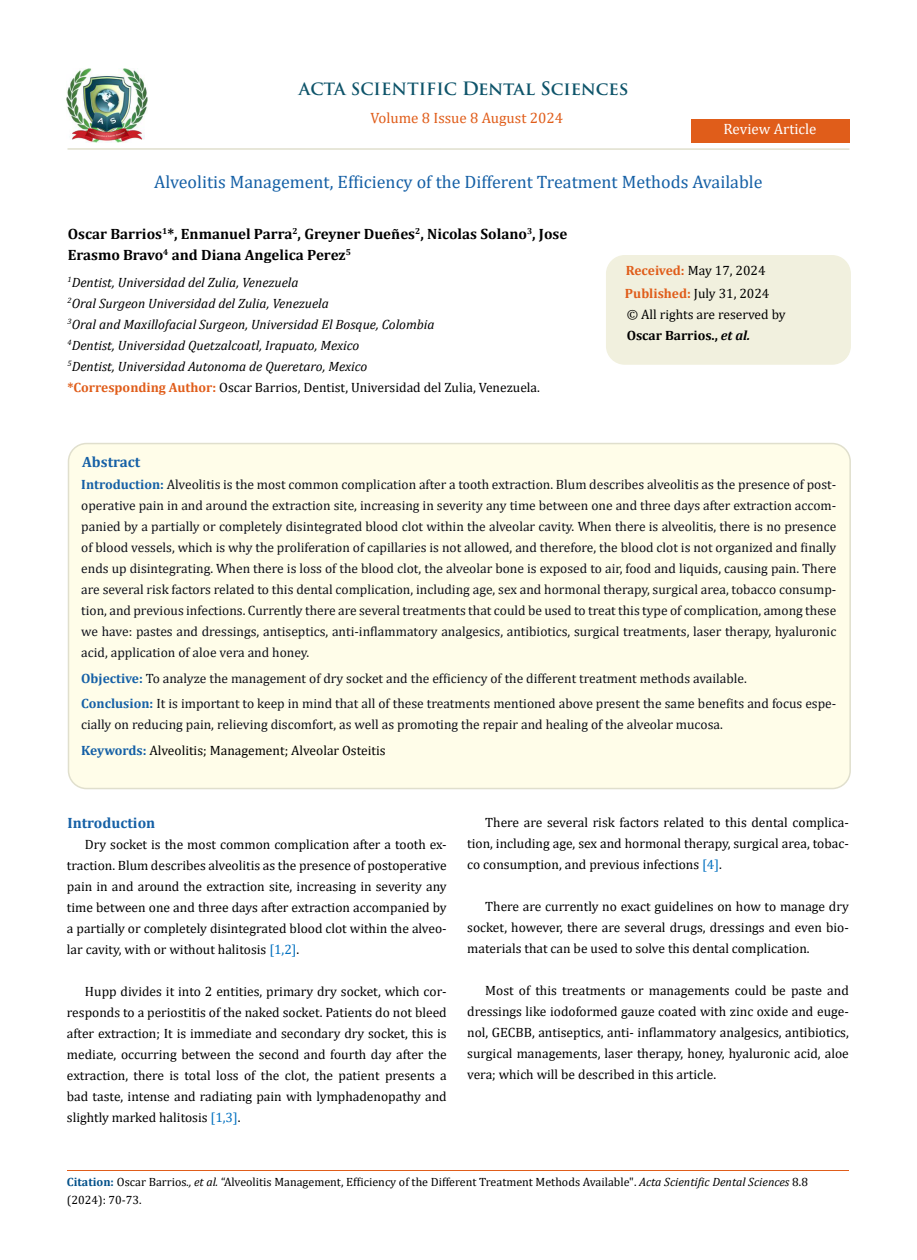
<style>
.page{position:relative;width:917px;height:1260px;background:#fff}
.page>*{position:absolute;margin:0;border:0;box-sizing:border-box;transform-origin:0 0}
.t1{font:18px "Cambria";color:#1560a6}
.t2{font:700 16.5px "Trajan Pro";color:#0e546a}
.t3{font:700 15px/21px "Cambria";color:#000}
.t4{font:15px "Cambria";color:#e05d1a}
.t5{font:700 15px "Cambria";color:#1560a6}
.t6{font:15px "Cambria";color:#fff}
.t7{font:13.5px/21px "Cambria";color:#000;text-align:justify}
.t8{font:13.5px/21px "Cambria";color:#0e101a}
.t9{font:italic 13.5px/21.1px "Cambria";color:#000}
.t10{font:12px/18px "Cambria";color:#000}
.s1{font-size:18px}
.s2{font-weight:700;font-style:normal;color:#e05d1a}
.s3{font-style:normal}
.s4{font-weight:700;color:#e05d1a}
.s5{font-weight:700}
.s6{font-weight:700;font-style:italic}
.s7{font-weight:700;color:#1560a6}
.s8{color:#000}
.s9{color:#0070c0}
.s10{font-weight:700;color:#035089}
.s11{font-style:italic}
</style>
<div class="page">
<img style="left:67px;top:68px;width:80px;height:74px">
<div style="left:690px;top:119px;width:159px;height:23px;background:#e05d1a"></div>
<div style="left:606px;top:256px;width:244px;height:108px;background:#f1f0de;border-radius:18px"></div>
<div style="left:606px;top:255px;width:244px;height:110px;border:2px solid #f1f0de;border-radius:18px"></div>
<div style="left:68px;top:444px;width:782px;height:345px;background:#fffde9;border-radius:18px"></div>
<div style="left:68px;top:443px;width:782px;height:346px;border:2px solid #e0dfcd;border-radius:18px"></div>
<hr style="left:67px;top:1171px;width:782px;height:1px;background:#e05d1a">
<hr style="left:67px;top:148px;width:782px;height:2px;background:#e0dfcd">
<p class="t2" style="left:299px;top:78px;width:331px">ACTA SCIENTIFIC <span class="s1">Dental Sciences</span></p>
<p class="t4" style="left:370px;top:109px;width:194px">Volume 8 Issue 8 August 2024</p>
<p class="t6" style="left:723px;top:120px;width:94px">Review Article</p>
<h1 class="t1" style="left:154px;top:171px;width:610px">Alveolitis Management, Efficiency of the Different Treatment Methods Available</h1>
<p class="t3" style="left:68px;top:223px;width:501px">Oscar Barrios<sup>1</sup>*, Enmanuel Parra<sup>2</sup>, Greyner Dueñes<sup>2</sup>, Nicolas Solano<sup>3</sup>, Jose<br>Erasmo Bravo<sup>4</sup> and Diana Angelica Perez<sup>5</sup></p>
<p class="t9" style="left:67px;top:271px;width:474px"><sup>1</sup>Dentist, Universidad del Zulia, Venezuela<br><sup>2</sup>Oral Surgeon Universidad del Zulia, Venezuela<br><sup>3</sup>Oral and Maxillofacial Surgeon, Universidad El Bosque, Colombia<br><sup>4</sup>Dentist, Universidad Quetzalcoatl, Irapuato, Mexico<br><sup>5</sup>Dentist, Universidad Autonoma de Queretaro, Mexico<br><span class="s2">*Corresponding Author:</span> <span class="s3">Oscar Barrios, Dentist, Universidad del Zulia, Venezuela.</span></p>
<p class="t7" style="left:625px;top:259px;width:146px;line-height:23px"><span class="s4">Received:</span> May 17, 2024<br><span class="s4">Published:</span> July 31, 2024</p>
<p class="t7" style="left:626px;top:304px;width:160px">© All rights are reserved by<br><span class="s5">Oscar Barrios.,</span> <span class="s6">et al.</span></p>
<p class="t5" style="left:82px;top:451px;width:60px">Abstract</p>
<p class="t8" style="left:81px;top:474px;width:756px;text-align:justify"><span class="s7">Introduction:</span> Alveolitis is the most common complication after a tooth extraction. Blum describes alveolitis as the presence of post&shy;operative pain in and around the extraction site, increasing in severity any time between one and three days after extraction accom&shy;panied by a partially or completely disintegrated blood clot within the alveolar cavity. When there is alveolitis, there is no presence of blood vessels, which is why the proliferation of capillaries is not allowed, and therefore, the blood clot is not organized and finally ends up disintegrating. When there is loss of the blood clot, the alveolar bone is exposed to air, food and liquids, causing pain. There are several risk factors related to this dental complication, including age, sex and hormonal therapy, surgical area, tobacco consump&shy;tion, and previous infections. Currently there are several treatments that could be used to treat this type of complication, among these we have: pastes and dressings, antiseptics, anti-inflammatory analgesics, antibiotics, surgical treatments, laser therapy, hyaluronic acid, application of aloe vera and honey.</p>
<p class="t8" style="left:81px;top:665px;width:756px;line-height:25.5px"><span class="s7">Objective:</span> To analyze the management of dry socket and the efficiency of the different treatment methods available.<br><span class="s7">Conclusion:</span> It is important to keep in mind that all of these treatments mentioned above present the same benefits and focus espe-</p>
<p class="t8" style="left:81px;top:712px;width:643px;line-height:25.5px">cially on reducing pain, relieving discomfort, as well as promoting the repair and healing of the alveolar mucosa.<br><span class="s7">Keywords:</span> <span class="s8">Alveolitis; Management; Alveolar Osteitis</span></p>
<p class="t5" style="left:67px;top:812px;width:89px">Introduction</p>
<p class="t7" style="left:67px;top:834px;width:381px;text-indent:18px">Dry socket is the most common complication after a tooth ex&shy;traction. Blum describes alveolitis as the presence of postoperative pain in and around the extraction site, increasing in severity any time between one and three days after extraction accompanied by a partially or completely disintegrated blood clot within the alveo&shy;lar cavity, with or without halitosis <span class="s9">[1,2]</span>.</p>
<p class="t7" style="left:67px;top:981px;width:381px;text-indent:18px">Hupp divides it into 2 entities, primary dry socket, which cor&shy;responds to a periostitis of the naked socket. Patients do not bleed after extraction; It is immediate and secondary dry socket, this is mediate, occurring between the second and fourth day after the extraction, there is total loss of the clot, the patient presents a bad taste, intense and radiating pain with lymphadenopathy and slightly marked halitosis <span class="s9">[1,3]</span>.</p>
<p class="t7" style="left:467px;top:812px;width:383px;text-indent:18px">There are several risk factors related to this dental complica&shy;tion, including age, sex and hormonal therapy, surgical area, tobac&shy;co consumption, and previous infections <span class="s9">[4]</span>.</p>
<p class="t7" style="left:467px;top:896px;width:383px;text-indent:18px">There are currently no exact guidelines on how to manage dry socket, however, there are several drugs, dressings and even bio&shy;materials that can be used to solve this dental complication.</p>
<p class="t7" style="left:467px;top:980px;width:383px;text-indent:18px">Most of this treatments or managements could be paste and dressings like iodoformed gauze coated with zinc oxide and euge&shy;nol, GECBB, antiseptics, anti- inflammatory analgesics, antibiotics, surgical managements, laser therapy, honey, hyaluronic acid, aloe vera; which will be described in this article.</p>
<p class="t10" style="left:67px;top:1173px;width:742px"><span class="s10">Citation:</span> Oscar Barrios<span class="s11">., et al.</span> “Alveolitis Management, Efficiency of the Different Treatment Methods Available". <span class="s11">Acta Scientific Dental Sciences</span> 8.8 (2024): 70-73.</p>
</div>
